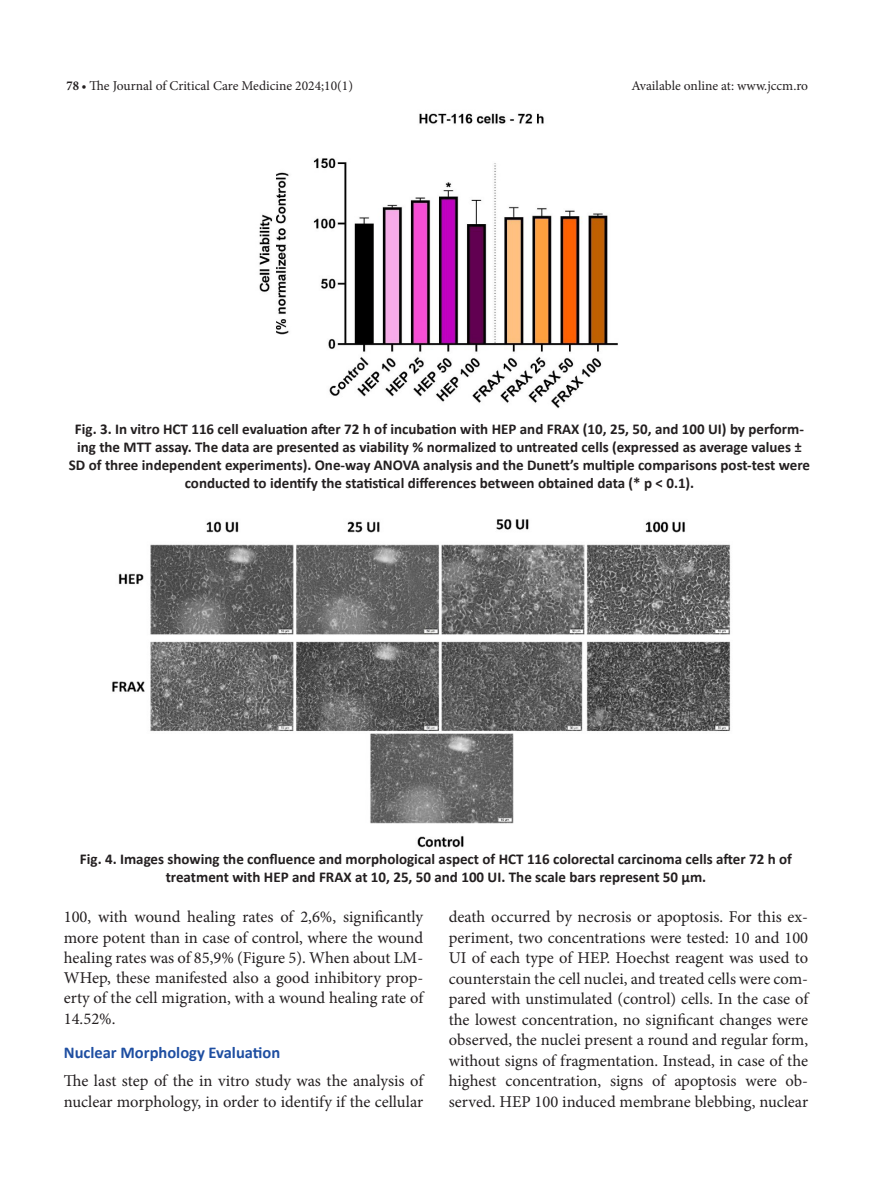
<style>
.page{position:relative;width:872px;height:1191px;background:#fff}
.page>*{position:absolute;margin:0;border:0;box-sizing:border-box;transform-origin:0 0}
._09_Text_no_indent{font:16.5px/20.5px "Minion Pro";color:#231f20;text-align:justify}
._12_Text_Heading_3{font:700 16.5px "Calibri";letter-spacing:-.005em;color:#1e4ea1}
._15_Caption{font:700 15px/18px "Calibri";color:#231f20;text-align:center}
.t1{font:13.5px "Minion Pro";color:#231f20}
.s1{font-weight:700;font-stretch:condensed}
</style>
<div class="page">
<img style="left:259px;top:113px;width:359px;height:295px">
<img style="left:112px;top:519px;width:619px;height:329px">
<p class="t1" style="left:66px;top:77px;width:288px"><span class="s1">78 •</span> The Journal of Critical Care Medicine 2024;10(1)</p>
<p class="t1" style="left:631px;top:77px;width:178px">Available online at: www.jccm.ro</p>
<p class="_15_Caption" style="left:69px;top:420px;width:743px">Fig. 3. In vitro HCT 116 cell evaluation after 72 h of incubation with HEP and FRAX (10, 25, 50, and 100 UI) by perform&shy;ing the MTT assay. The data are presented as viability % normalized to untreated cells (expressed as average values ± SD of three independent experiments). One-way ANOVA analysis and the Dunett’s multiple comparisons post-test were conducted to identify the statistical differences between obtained data (* p &lt; 0.1).</p>
<p class="_15_Caption" style="left:80px;top:849px;width:713px">Fig. 4. Images showing the confluence and morphological aspect of HCT 116 colorectal carcinoma cells after 72 h of treatment with HEP and FRAX at 10, 25, 50 and 100 UI. The scale bars represent 50 µm.</p>
<p class="_09_Text_no_indent" style="left:64px;top:907px;width:361px">100, with wound healing rates of 2,6%, significantly more potent than in case of control, where the wound healing rates was of 85,9% (Figure 5). When about LM-WHep, these manifested also a good inhibitory prop&shy;erty of the cell migration, with a wound healing rate of 14.52%.</p>
<p class="_12_Text_Heading_3" style="left:64px;top:1040px;width:218px">Nuclear Morphology Evaluation</p>
<p class="_09_Text_no_indent" style="left:64px;top:1071px;width:361px">The last step of the in vitro study was the analysis of nuclear morphology, in order to identify if the cellular</p>
<p class="_09_Text_no_indent" style="left:449px;top:906px;width:361px">death occurred by necrosis or apoptosis. For this ex&shy;periment, two concentrations were tested: 10 and 100<br>UI of each type of HEP. Hoechst reagent was used to counterstain the cell nuclei, and treated cells were com&shy;pared with unstimulated (control) cells. In the case of the lowest concentration, no significant changes were observed, the nuclei present a round and regular form, without signs of fragmentation. Instead, in case of the highest concentration, signs of apoptosis were ob&shy;served. HEP 100 induced membrane blebbing, nuclear</p>
</div>
